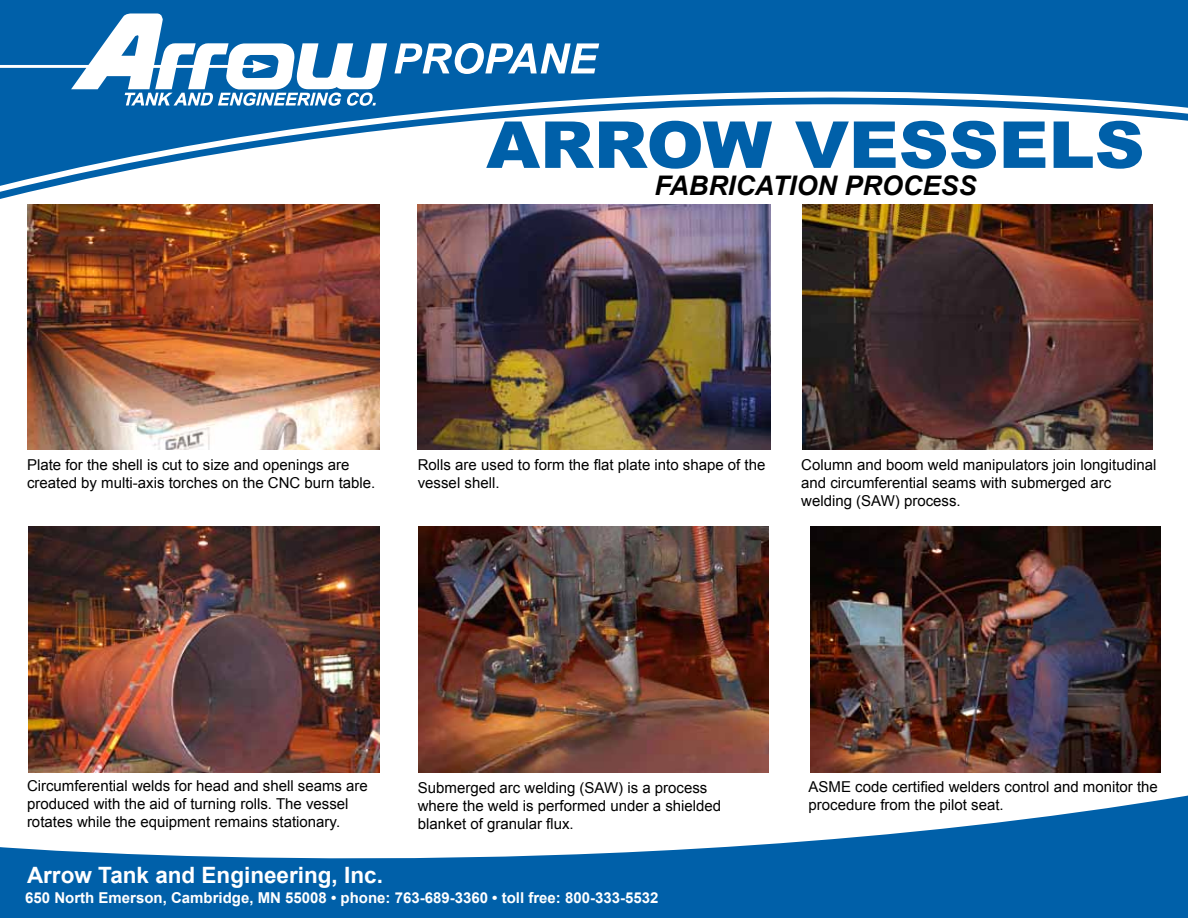
<style>
.page{position:relative;width:1188px;height:918px;background:#fff}
.page>*{position:absolute;margin:0;border:0;box-sizing:border-box;transform-origin:0 0}
.t1{font:900 64.8px "Arial";color:#0060a9;scale:1.07 1}
.t2{font:italic 700 27px "Arial";color:#000}
.t3{font:700 22.5px "Arial";color:#fff}
.t4{font:15px/18px "Arial";color:#000}
.t5{font:700 15px "Arial";color:#fff}
</style>
<div class="page">
<img style="left:419px;top:526px;width:350px;height:247px">
<img style="left:27px;top:204px;width:353px;height:246px">
<svg style="left:0;top:0;width:1188px;height:186px;fill:#0060a9"></svg>
<svg style="left:0;top:13px;width:387px;height:93px"></svg>
<svg style="left:395px;top:43px;width:204px;height:31px"></svg>
<svg style="left:0;top:795px;width:1188px;height:123px;fill:#0060a9"></svg>
<img style="left:802px;top:204px;width:350px;height:246px">
<img style="left:28px;top:526px;width:351px;height:246px">
<img style="left:810px;top:526px;width:351px;height:247px">
<img style="left:418px;top:204px;width:352px;height:246px">
<h1 class="t1" style="left:486px;top:98px;width:617px">ARROW VESSELS</h1>
<h2 class="t2" style="left:654px;top:168px;width:324px">FABRICATION PROCESS</h2>
<p class="t4" style="left:27px;top:456px;width:350px">Plate for the shell is cut to size and openings are created by multi-axis torches on the CNC burn table.</p>
<p class="t4" style="left:801px;top:456px;width:357px">Column and boom weld manipulators join longitudinal and circumferential seams with submerged arc welding (SAW) process.</p>
<p class="t4" style="left:418px;top:456px;width:349px">Rolls are used to form the flat plate into shape of the vessel shell.</p>
<p class="t4" style="left:27px;top:777px;width:342px">Circumferential welds for head and shell seams are produced with the aid of turning rolls. The vessel rotates while the equipment remains stationary.</p>
<h3 class="t3" style="left:27px;top:861px;width:357px">Arrow Tank and Engineering, Inc.</h3>
<p class="t4" style="left:418px;top:779px;width:305px">Submerged arc welding (SAW) is a process where the weld is performed under a shielded blanket of granular flux.</p>
<p class="t4" style="left:809px;top:777px;width:351px">ASME code certified welders control and monitor the procedure from the pilot seat.</p>
<p class="t5" style="left:25px;top:888px;width:635px">650 North Emerson, Cambridge, MN 55008 • phone: 763-689-3360 • toll free: 800-333-5532</p>
</div>
